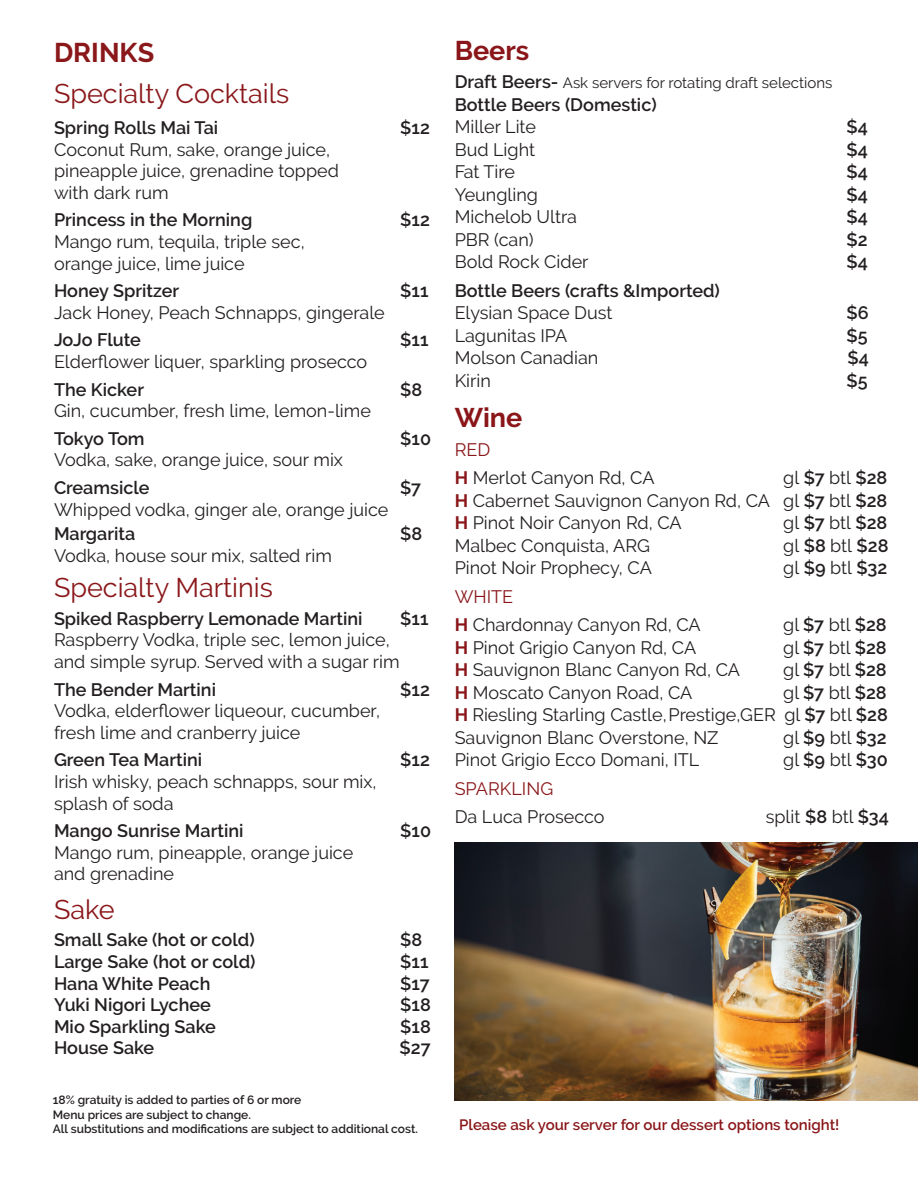
<style>
.page{position:relative;width:918px;height:1188px;background:#fff}
.page>*{position:absolute;margin:0;border:0;box-sizing:border-box;transform-origin:0 0}
.t1{font:27px "Raleway";color:#8a171a}
.t2{font:700 27px "Raleway";color:#8a1619}
.t3{font:700 27px "Raleway";color:#8a171a}
.t4{font:27px "Raleway";color:#8a1619}
.t5{font:18px/21.6px "Raleway";color:#231f20}
.t6{font:600 18px "Raleway";color:#231f20}
.t7{font:18px "Raleway";color:#8a1619}
.t8{font:600 15px "Raleway";color:#8a1619}
.t9{font:15px "Raleway";color:#231f20}
.t10{font:600 12px/14.4px "Raleway";color:#231f20}
.s1{font-weight:600;font-size:18px}
.s2{color:#8a1619}
.s3{font-weight:700;color:#8a1619}
.s4{font-weight:600}
</style>
<div class="page">
<img style="left:455px;top:843px;width:463px;height:257px">
<h1 class="t3" style="left:54px;top:37px;width:102px">DRINKS</h1>
<h1 class="t1" style="left:54px;top:78px;width:237px">Specialty Cocktails</h1>
<p class="t6" style="left:54px;top:117px;width:166px">Spring Rolls Mai Tai</p>
<p class="t6" style="left:400px;top:117px;width:31px">$12</p>
<p class="t5" style="left:54px;top:138px;width:286px">Coconut Rum, sake, orange juice, pineapple juice, grenadine topped with dark rum</p>
<p class="t6" style="left:54px;top:210px;width:200px">Princess in the Morning</p>
<p class="t6" style="left:400px;top:210px;width:31px">$12</p>
<p class="t5" style="left:54px;top:231px;width:252px">Mango rum, tequila, triple sec, orange juice, lime juice</p>
<p class="t6" style="left:54px;top:281px;width:127px">Honey Spritzer</p>
<p class="t6" style="left:400px;top:281px;width:30px">$11</p>
<p class="t5" style="left:54px;top:302px;width:332px">Jack Honey, Peach Schnapps, gingerale</p>
<p class="t6" style="left:54px;top:330px;width:89px">JoJo Flute</p>
<p class="t6" style="left:400px;top:330px;width:30px">$11</p>
<p class="t5" style="left:54px;top:351px;width:315px">Elderflower liquer, sparkling prosecco</p>
<p class="t6" style="left:54px;top:379px;width:92px">The Kicker</p>
<p class="t6" style="left:400px;top:379px;width:24px">$8</p>
<p class="t5" style="left:54px;top:400px;width:318px">Gin, cucumber, fresh lime, lemon-lime</p>
<p class="t6" style="left:54px;top:428px;width:92px">Tokyo Tom</p>
<p class="t6" style="left:400px;top:428px;width:32px">$10</p>
<p class="t5" style="left:54px;top:449px;width:291px">Vodka, sake, orange juice, sour mix</p>
<p class="t6" style="left:54px;top:477px;width:97px">Creamsicle</p>
<p class="t6" style="left:400px;top:477px;width:22px">$7</p>
<p class="t5" style="left:54px;top:498px;width:336px">Whipped vodka, ginger ale, orange juice</p>
<p class="t6" style="left:54px;top:524px;width:83px">Margarita</p>
<p class="t6" style="left:400px;top:524px;width:24px">$8</p>
<p class="t5" style="left:54px;top:545px;width:279px">Vodka, house sour mix, salted rim</p>
<h1 class="t1" style="left:54px;top:572px;width:220px">Specialty Martinis</h1>
<p class="t6" style="left:54px;top:608px;width:310px">Spiked Raspberry Lemonade Martini</p>
<p class="t6" style="left:400px;top:608px;width:30px">$11</p>
<p class="t5" style="left:54px;top:629px;width:347px">Raspberry Vodka, triple sec, lemon juice, and simple syrup. Served with a sugar rim</p>
<p class="t6" style="left:54px;top:679px;width:164px">The Bender Martini</p>
<p class="t6" style="left:400px;top:679px;width:31px">$12</p>
<p class="t5" style="left:54px;top:700px;width:328px">Vodka, elderflower liqueour, cucumber, fresh lime and cranberry juice</p>
<p class="t6" style="left:54px;top:750px;width:150px">Green Tea Martini</p>
<p class="t6" style="left:400px;top:750px;width:31px">$12</p>
<p class="t5" style="left:54px;top:771px;width:324px">Irish whisky, peach schnapps, sour mix, splash of soda</p>
<p class="t6" style="left:54px;top:821px;width:191px">Mango Sunrise Martini</p>
<p class="t6" style="left:400px;top:821px;width:32px">$10</p>
<p class="t5" style="left:54px;top:842px;width:301px">Mango rum, pineapple, orange juice and grenadine</p>
<h1 class="t4" style="left:54px;top:894px;width:62px">Sake</h1>
<p class="t6" style="left:54px;top:930px;width:202px">Small Sake (hot or cold)</p>
<p class="t6" style="left:400px;top:930px;width:24px">$8</p>
<p class="t6" style="left:54px;top:951px;width:203px">Large Sake (hot or cold)</p>
<p class="t6" style="left:400px;top:951px;width:30px">$11</p>
<p class="t6" style="left:54px;top:973px;width:158px">Hana White Peach</p>
<p class="t6" style="left:400px;top:973px;width:31px">$17</p>
<p class="t6" style="left:54px;top:995px;width:158px">Yuki Nigori Lychee</p>
<p class="t6" style="left:400px;top:995px;width:32px">$18</p>
<p class="t6" style="left:54px;top:1016px;width:163px">Mio Sparkling Sake</p>
<p class="t6" style="left:400px;top:1016px;width:32px">$18</p>
<p class="t6" style="left:54px;top:1038px;width:102px">House Sake</p>
<p class="t6" style="left:400px;top:1038px;width:33px">$27</p>
<p class="t10" style="left:53px;top:1093px;width:367px">18% gratuity is added to parties of 6 or more<br>Menu prices are subject to change.<br>All substitutions and modifications are subject to additional cost.</p>
<h1 class="t2" style="left:455px;top:35px;width:76px">Beers</h1>
<p class="t9" style="left:455px;top:74px;width:379px"><span class="s1">Draft Beers-</span> Ask servers for rotating draft selections</p>
<p class="t6" style="left:455px;top:94px;width:204px">Bottle Beers (Domestic)</p>
<p class="t5" style="left:455px;top:116px;width:83px">Miller Lite</p>
<p class="t6" style="left:846px;top:117px;width:23px">$4</p>
<p class="t5" style="left:455px;top:139px;width:82px">Bud Light</p>
<p class="t6" style="left:846px;top:139px;width:23px">$4</p>
<p class="t5" style="left:455px;top:161px;width:62px">Fat Tire</p>
<p class="t6" style="left:846px;top:162px;width:23px">$4</p>
<p class="t5" style="left:455px;top:184px;width:85px">Yeungling</p>
<p class="t6" style="left:846px;top:184px;width:23px">$4</p>
<p class="t5" style="left:455px;top:206px;width:124px">Michelob Ultra</p>
<p class="t6" style="left:846px;top:207px;width:23px">$4</p>
<p class="t5" style="left:455px;top:229px;width:81px">PBR (can)</p>
<p class="t6" style="left:846px;top:229px;width:23px">$2</p>
<p class="t5" style="left:455px;top:251px;width:135px">Bold Rock Cider</p>
<p class="t6" style="left:846px;top:252px;width:23px">$4</p>
<p class="t6" style="left:455px;top:280px;width:267px">Bottle Beers (crafts &amp;Imported)</p>
<p class="t5" style="left:455px;top:302px;width:159px">Elysian Space Dust</p>
<p class="t6" style="left:846px;top:303px;width:24px">$6</p>
<p class="t5" style="left:455px;top:325px;width:114px">Lagunitas IPA</p>
<p class="t6" style="left:846px;top:325px;width:23px">$5</p>
<p class="t5" style="left:455px;top:347px;width:145px">Molson Canadian</p>
<p class="t6" style="left:848px;top:348px;width:23px">$4</p>
<p class="t5" style="left:455px;top:370px;width:38px">Kirin</p>
<p class="t6" style="left:847px;top:370px;width:23px">$5</p>
<h1 class="t2" style="left:455px;top:402px;width:69px">Wine</h1>
<p class="t5" style="left:455px;top:435px;width:201px;line-height:28.5px"><span class="s2">RED<br></span><span class="s3">H</span> Merlot Canyon Rd, CA</p>
<p class="t5" style="left:455px;top:466px;width:434px;line-height:22.5px;text-align:justify;text-indent:329px">gl <span class="s4">$7</span> btl <span class="s4">$28<br></span><span class="s3">H</span> Cabernet Sauvignon Canyon Rd, CA gl <span class="s4">$7</span> btl <span class="s4">$28<br></span><span class="s3">H</span> Pinot Noir Canyon Rd, CA</p>
<p class="t5" style="left:783px;top:512px;width:106px">gl <span class="s4">$7</span> btl <span class="s4">$28</span></p>
<p class="t5" style="left:455px;top:534px;width:197px">Malbec Conquista, ARG</p>
<p class="t5" style="left:783px;top:534px;width:107px">gl <span class="s4">$8</span> btl <span class="s4">$28</span></p>
<p class="t5" style="left:455px;top:557px;width:199px">Pinot Noir Prophecy, CA</p>
<p class="t5" style="left:783px;top:557px;width:106px">gl <span class="s4">$9</span> btl <span class="s4">$32</span></p>
<p class="t5" style="left:455px;top:582px;width:248px;line-height:28.5px"><span class="s2">WHITE<br></span><span class="s3">H</span> Chardonnay Canyon Rd, CA</p>
<p class="t5" style="left:783px;top:614px;width:105px">gl <span class="s4">$7</span> btl <span class="s4">$28</span></p>
<p class="t5" style="left:455px;top:636px;width:243px"><span class="s3">H</span> Pinot Grigio Canyon Rd, CA</p>
<p class="t5" style="left:783px;top:636px;width:105px">gl <span class="s4">$7</span> btl <span class="s4">$28</span></p>
<p class="t5" style="left:455px;top:659px;width:287px"><span class="s3">H</span> Sauvignon Blanc Canyon Rd, CA</p>
<p class="t5" style="left:783px;top:659px;width:105px">gl <span class="s4">$7</span> btl <span class="s4">$28</span></p>
<p class="t5" style="left:455px;top:681px;width:239px"><span class="s3">H</span> Moscato Canyon Road, CA</p>
<p class="t5" style="left:455px;top:681px;width:435px;line-height:22.5px;text-align:justify;text-indent:329px">gl <span class="s4">$7</span> btl <span class="s4">$28<br></span><span class="s3">H</span> Riesling Starling Castle, Prestige,GER gl <span class="s4">$7</span> btl <span class="s4">$28<br></span>Sauvignon Blanc Overstone, NZ</p>
<p class="t5" style="left:783px;top:726px;width:105px">gl <span class="s4">$9</span> btl <span class="s4">$32</span></p>
<p class="t5" style="left:455px;top:749px;width:246px">Pinot Grigio Ecco Domani, ITL</p>
<p class="t5" style="left:783px;top:749px;width:106px">gl <span class="s4">$9</span> btl <span class="s4">$30</span></p>
<p class="t7" style="left:455px;top:778px;width:100px">SPARKLING</p>
<p class="t5" style="left:455px;top:806px;width:152px">Da Luca Prosecco</p>
<p class="t5" style="left:766px;top:806px;width:125px">split <span class="s4">$8</span> btl <span class="s4">$34</span></p>
<p class="t8" style="left:459px;top:1116px;width:382px">Please ask your server for our dessert options tonight!</p>
</div>
